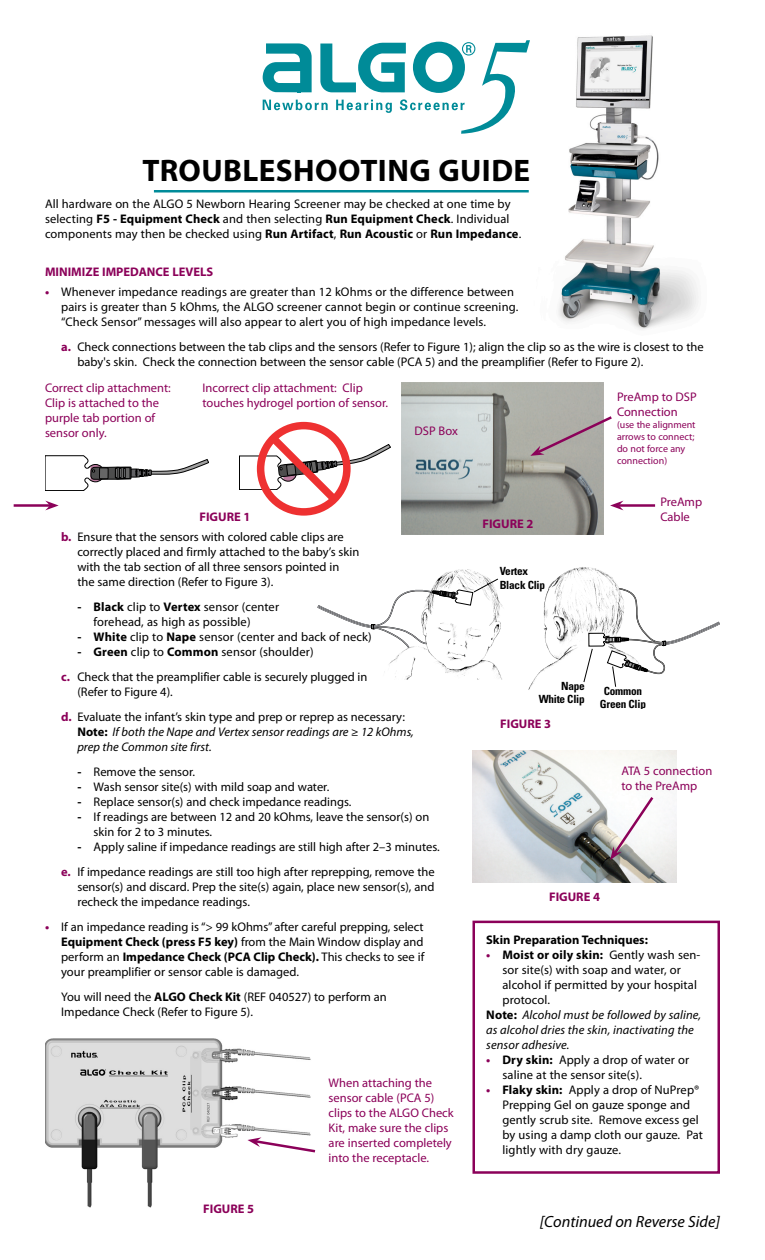
<style>
.page{position:relative;width:765px;height:1260px;background:#fff}
.page>*{position:absolute;margin:0;border:0;box-sizing:border-box;transform-origin:0 0}
.t1{font:700 31.25px "Myriad Pro";letter-spacing:.015em;color:#000}
.t2{font:italic 16.25px "Myriad Pro";color:#000}
.t3{font:12.5px/15px "Myriad Pro";color:#000}
.t4{font:12.5px/15px "Myriad Pro";color:#8b0159}
.t5{font:italic 12.5px/15px "Myriad Pro";letter-spacing:.005em;color:#000}
.t6{font:700 12.5px "Myriad Pro";color:#8b0159}
.t7{font:700 12.5px "Myriad Pro";color:#000}
.t8{font:700 condensed 11.25px/13.6px "Univers";letter-spacing:-.02em;color:#000}
.t9{font:10px/12px "Myriad Pro";color:#8b0159}
.s1{font-weight:700}
.s2{font-weight:700;color:#8b0159}
.s3{font-weight:700;font-style:normal;color:#8b0159}
.s4{font-style:normal}
.s5{font-weight:700;font-style:normal}
</style>
<div class="page">
<img style="left:558px;top:35px;width:141px;height:295px">
<img style="left:389px;top:567px;width:230px;height:123px">
<svg style="left:317px;top:578px;width:182px;height:72px"></svg>
<svg style="left:583px;top:587px;width:137px;height:101px"></svg>
<img style="left:45px;top:1039px;width:266px;height:169px">
<svg style="left:263px;top:40px;width:267px;height:94px"></svg>
<svg style="left:45px;top:456px;width:164px;height:35px"></svg>
<div style="left:257px;top:422px;width:94px;height:94px;border:8px solid #ee3131;border-radius:50%"></div>
<svg style="left:239px;top:426px;width:152px;height:85px"></svg>
<img style="left:402px;top:382px;width:201px;height:152px">
<svg style="left:530px;top:414px;width:82px;height:42px;background:#b2a8a8"></svg>
<hr style="left:14px;top:504px;width:36px;height:3px;background:#8b0159">
<svg style="left:45px;top:501px;width:14px;height:9px"></svg>
<img style="left:472px;top:750px;width:205px;height:133px">
<svg style="left:610px;top:794px;width:46px;height:66px"></svg>
<div style="left:472px;top:921px;width:248px;height:253px;border:2px solid #8b0159"></div>
<svg style="left:248px;top:1137px;width:68px;height:17px"></svg>
<hr style="left:154px;top:190px;width:375px;height:2px;background:#008b99">
<hr style="left:619px;top:504px;width:36px;height:3px;background:#8b0159">
<svg style="left:610px;top:501px;width:13px;height:9px"></svg>
<p class="t1" style="left:142px;top:153px;width:389px">TROUBLESHOOTING GUIDE</p>
<p class="t3" style="left:45px;top:196px;width:467px">All hardware on the ALGO 5 Newborn Hearing Screener may be checked at one time by</p>
<p class="t3" style="left:45px;top:211px;width:466px">selecting <span class="s1">F5 - Equipment Check</span> and then selecting <span class="s1">Run Equipment Check</span>. Individual</p>
<p class="t3" style="left:45px;top:226px;width:478px">components may then be checked using <span class="s1">Run Artifact</span>, <span class="s1">Run Acoustic</span> or <span class="s1">Run Impedance</span>.</p>
<p class="t6" style="left:45px;top:264px;width:170px">MINIMIZE IMPEDANCE LEVELS</p>
<p class="t3" style="left:61px;top:284px;width:459px;text-indent:-16px"><span class="s2">•</span> Whenever impedance readings are greater than 12 kOhms or the difference between pairs is greater than 5 kOhms, the ALGO screener cannot begin or continue screening. “Check Sensor” messages will also appear to alert you of high impedance levels.</p>
<p class="t3" style="left:77px;top:339px;width:628px;text-indent:-16px"><span class="s2">a.</span> Check connections between the tab clips and the sensors (Refer to Figure 1); align the clip so as the wire is closest to the baby's skin. Check the connection between the sensor cable (PCA 5) and the preamplifier (Refer to Figure 2).</p>
<p class="t4" style="left:45px;top:380px;width:127px">Correct clip attachment:<br>Clip is attached to the purple tab portion of sensor only.</p>
<p class="t4" style="left:202px;top:380px;width:187px">Incorrect clip attachment: Clip touches hydrogel portion of sensor.</p>
<p class="t4" style="left:415px;top:423px;width:45px">DSP Box</p>
<p class="t6" style="left:199px;top:510px;width:52px">FIGURE 1</p>
<p class="t3" style="left:77px;top:529px;width:284px;text-indent:-16px"><span class="s2">b.</span> Ensure that the sensors with colored cable clips are correctly placed and firmly attached to the baby’s skin with the tab section of all three sensors pointed in the same direction (Refer to Figure 3).</p>
<p class="t3" style="left:94px;top:599px;width:187px;text-indent:-16px"><span class="s1">- Black</span> clip to <span class="s1">Vertex</span> sensor (center forehead, as high as possible)</p>
<p class="t3" style="left:77px;top:629px;width:296px"><span class="s1">- White</span> clip to <span class="s1">Nape</span> sensor (center and back of neck)</p>
<p class="t3" style="left:77px;top:644px;width:238px"><span class="s1">- Green</span> clip to <span class="s1">Common</span> sensor (shoulder)</p>
<p class="t3" style="left:77px;top:669px;width:292px;text-indent:-16px"><span class="s2">c.</span> Check that the preamplifier cable is securely plugged in (Refer to Figure 4).</p>
<p class="t5" style="left:77px;top:709px;width:338px;text-indent:-16px"><span class="s3">d.</span> <span class="s4">Evaluate the infant’s skin type and prep or reprep as necessary:<br></span><span class="s5">Note:</span> If both the Nape and Vertex sensor readings are ≥ 12 kOhms, prep the Common site first.</p>
<p class="t3" style="left:77px;top:764px;width:119px"><span class="s1">-</span> Remove the sensor.</p>
<p class="t3" style="left:77px;top:779px;width:253px"><span class="s1">-</span> Wash sensor site(s) with mild soap and water.</p>
<p class="t3" style="left:77px;top:794px;width:276px"><span class="s1">-</span> Replace sensor(s) and check impedance readings.</p>
<p class="t3" style="left:94px;top:809px;width:337px;text-indent:-16px"><span class="s1">-</span> If readings are between 12 and 20 kOhms, leave the sensor(s) on skin for 2 to 3 minutes.</p>
<p class="t3" style="left:77px;top:839px;width:364px"><span class="s1">-</span> Apply saline if impedance readings are still high after 2–3 minutes.</p>
<p class="t3" style="left:77px;top:864px;width:359px;text-align:justify;text-indent:-16px"><span class="s2">e.</span> If impedance readings are still too high after reprepping, remove the sensor(s) and discard. Prep the site(s) again, place new sensor(s), and recheck the impedance readings.</p>
<p class="t3" style="left:61px;top:919px;width:365px;text-align:justify;text-indent:-16px"><span class="s2">•</span> If an impedance reading is “&gt; 99 kOhms” after careful prepping, select <span class="s1">Equipment Check (press F5 key)</span> from the Main Window display and perform an <span class="s1">Impedance Check (PCA Clip Check).</span> This checks to see if your preamplifier or sensor cable is damaged.</p>
<p class="t3" style="left:61px;top:989px;width:327px">You will need the <span class="s1">ALGO Check Kit</span> (REF 040527) to perform an<br>Impedance Check (Refer to Figure 5).</p>
<p class="t6" style="left:203px;top:1202px;width:53px">FIGURE 5</p>
<p class="t4" style="left:329px;top:1075px;width:127px">When attaching the sensor cable (PCA 5) clips to the ALGO Check<br>Kit, make sure the clips are inserted completely into the receptacle.</p>
<p class="t6" style="left:482px;top:517px;width:53px">FIGURE 2</p>
<p class="t8" style="left:500px;top:564px;width:47px">Vertex<br>Black Clip</p>
<p class="t4" style="left:617px;top:389px;width:81px">PreAmp to DSP<br>Connection</p>
<p class="t9" style="left:617px;top:418px;width:80px">(use the alignment arrows to connect; do not force any connection)</p>
<p class="t4" style="left:660px;top:494px;width:43px">PreAmp<br>Cable</p>
<p class="t8" style="left:539px;top:679px;width:48px;text-align:right">Nape<br>White Clip</p>
<p class="t8" style="left:600px;top:684px;width:48px;text-align:center">Common<br>Green Clip</p>
<p class="t6" style="left:500px;top:717px;width:53px">FIGURE 3</p>
<p class="t4" style="left:621px;top:764px;width:92px">ATA 5 connection to the PreAmp</p>
<p class="t6" style="left:549px;top:890px;width:53px">FIGURE 4</p>
<p class="t7" style="left:486px;top:933px;width:163px">Skin Preparation Techniques:</p>
<p class="t3" style="left:502px;top:947px;width:199px;text-indent:-16px"><span class="s2">•</span> <span class="s1">Moist or oily skin:</span> Gently wash sen&shy;sor site(s) with soap and water, or alcohol if permitted by your hospital protocol.</p>
<p class="t5" style="left:486px;top:1007px;width:216px"><span class="s5">Note:</span> Alcohol must be followed by saline, as alcohol dries the skin, inactivating the sensor adhesive.</p>
<p class="t3" style="left:502px;top:1052px;width:188px;text-indent:-16px"><span class="s2">•</span> <span class="s1">Dry skin:</span> Apply a drop of water or saline at the sensor site(s).</p>
<p class="t3" style="left:502px;top:1082px;width:202px;text-indent:-16px"><span class="s2">•</span> <span class="s1">Flaky skin:</span> Apply a drop of NuPrep®<br>Prepping Gel on gauze sponge and gently scrub site. Remove excess gel by using a damp cloth our gauze. Pat lightly with dry gauze.</p>
<p class="t2" style="left:540px;top:1212px;width:182px">[Continued on Reverse Side]</p>
</div>
